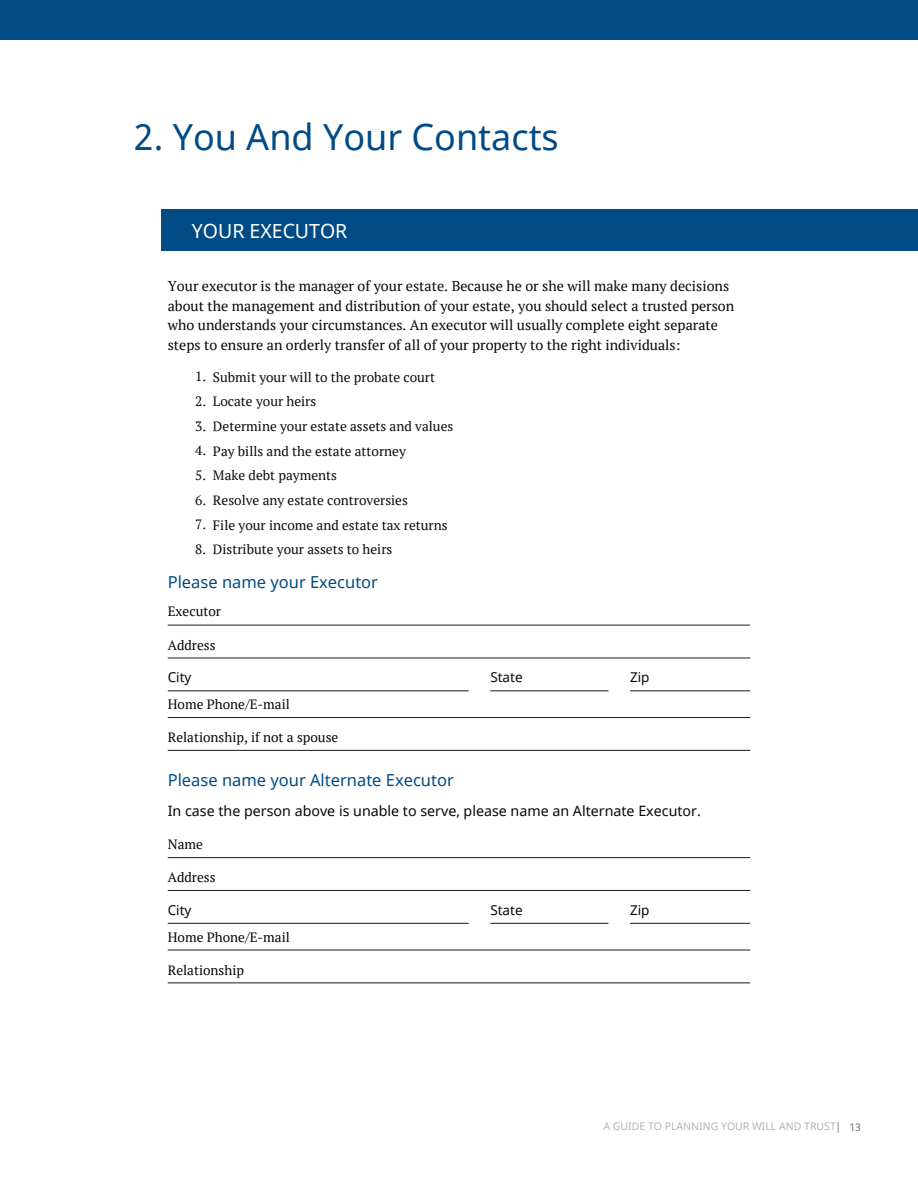
<style>
.page{position:relative;width:918px;height:1188px;background:#fff}
.page>*{position:absolute;margin:0;border:0;box-sizing:border-box;transform-origin:0 0}
.t1{font:36px "Noto Sans";color:#004b85}
.t2{font:19.5px "Noto Sans";color:#fff}
.t3{font:16.5px "Noto Sans";color:#004b85}
.t4{font:14.25px/19.5px "PT Serif";color:#0a0807}
.t5{font:14.25px "Noto Sans";color:#0a0807}
.t6{font:13.5px "PT Serif";color:#0e0c0b}
.t7{font:13.5px "PT Serif";color:#0a0807}
.t8{font:13.5px "Noto Sans";color:#0a0807}
.t9{font:10.5px "Noto Sans";color:#b4b3b6}
.s1{color:#6e6d6f}
</style>
<div class="page">
<div style="left:0;top:0;width:918px;height:40px;background:#004b85"></div>
<div style="left:161px;top:209px;width:757px;height:41px;background:#004b85"></div>
<hr style="left:168px;top:625px;width:582px;height:1px;background:#241f1f">
<hr style="left:168px;top:657px;width:582px;height:1px;background:#241f1f">
<hr style="left:168px;top:690px;width:301px;height:1px;background:#241f1f">
<hr style="left:490px;top:690px;width:118px;height:1px;background:#241f1f">
<hr style="left:630px;top:690px;width:120px;height:1px;background:#241f1f">
<hr style="left:168px;top:717px;width:582px;height:1px;background:#241f1f">
<hr style="left:168px;top:750px;width:582px;height:1px;background:#241f1f">
<hr style="left:168px;top:857px;width:582px;height:1px;background:#241f1f">
<hr style="left:168px;top:890px;width:582px;height:1px;background:#241f1f">
<hr style="left:168px;top:923px;width:301px;height:1px;background:#241f1f">
<hr style="left:490px;top:923px;width:118px;height:1px;background:#241f1f">
<hr style="left:630px;top:923px;width:120px;height:1px;background:#241f1f">
<hr style="left:168px;top:949px;width:582px;height:2px;background:#241f1f">
<hr style="left:168px;top:982px;width:582px;height:1px;background:#241f1f">
<h1 class="t1" style="left:134px;top:112px;width:426px">2. You And Your Contacts</h1>
<h2 class="t2" style="left:192px;top:217px;width:157px">YOUR EXECUTOR</h2>
<p class="t4" style="left:168px;top:276px;width:568px">Your executor is the manager of your estate. Because he or she will make many decisions about the management and distribution of your estate, you should select a trusted person who understands your circumstances. An executor will usually complete eight separate steps to ensure an orderly transfer of all of your property to the right individuals:</p>
<p class="t6" style="left:195px;top:368px;width:241px">1. Submit your will to the probate court</p>
<p class="t6" style="left:195px;top:393px;width:123px">2. Locate your heirs</p>
<p class="t6" style="left:195px;top:417px;width:260px">3. Determine your estate assets and values</p>
<p class="t6" style="left:195px;top:442px;width:212px">4. Pay bills and the estate attorney</p>
<p class="t6" style="left:195px;top:467px;width:143px">5. Make debt payments</p>
<p class="t6" style="left:195px;top:491px;width:214px">6. Resolve any estate controversies</p>
<p class="t6" style="left:195px;top:516px;width:254px">7. File your income and estate tax returns</p>
<p class="t6" style="left:195px;top:541px;width:199px">8. Distribute your assets to heirs</p>
<p class="t3" style="left:168px;top:571px;width:212px">Please name your Executor</p>
<p class="t7" style="left:168px;top:603px;width:55px">Executor</p>
<p class="t7" style="left:168px;top:636px;width:49px">Address</p>
<p class="t8" style="left:168px;top:668px;width:25px">City</p>
<p class="t8" style="left:490px;top:668px;width:34px">State</p>
<p class="t8" style="left:630px;top:668px;width:21px">Zip</p>
<p class="t7" style="left:168px;top:696px;width:124px">Home Phone/E-mail</p>
<p class="t7" style="left:168px;top:729px;width:172px">Relationship, if not a spouse</p>
<p class="t3" style="left:168px;top:769px;width:288px">Please name your Alternate Executor</p>
<p class="t5" style="left:168px;top:801px;width:535px">In case the person above is unable to serve, please name an Alternate Executor.</p>
<p class="t7" style="left:168px;top:835px;width:37px">Name</p>
<p class="t7" style="left:168px;top:869px;width:49px">Address</p>
<p class="t8" style="left:168px;top:901px;width:25px">City</p>
<p class="t8" style="left:490px;top:901px;width:34px">State</p>
<p class="t8" style="left:630px;top:901px;width:21px">Zip</p>
<p class="t7" style="left:168px;top:928px;width:124px">Home Phone/E-mail</p>
<p class="t7" style="left:168px;top:961px;width:78px">Relationship</p>
<p class="t9" style="left:604px;top:1119px;width:259px">A GUIDE TO PLANNING YOUR WILL AND TRUST<span class="s1">| 13</span></p>
</div>
